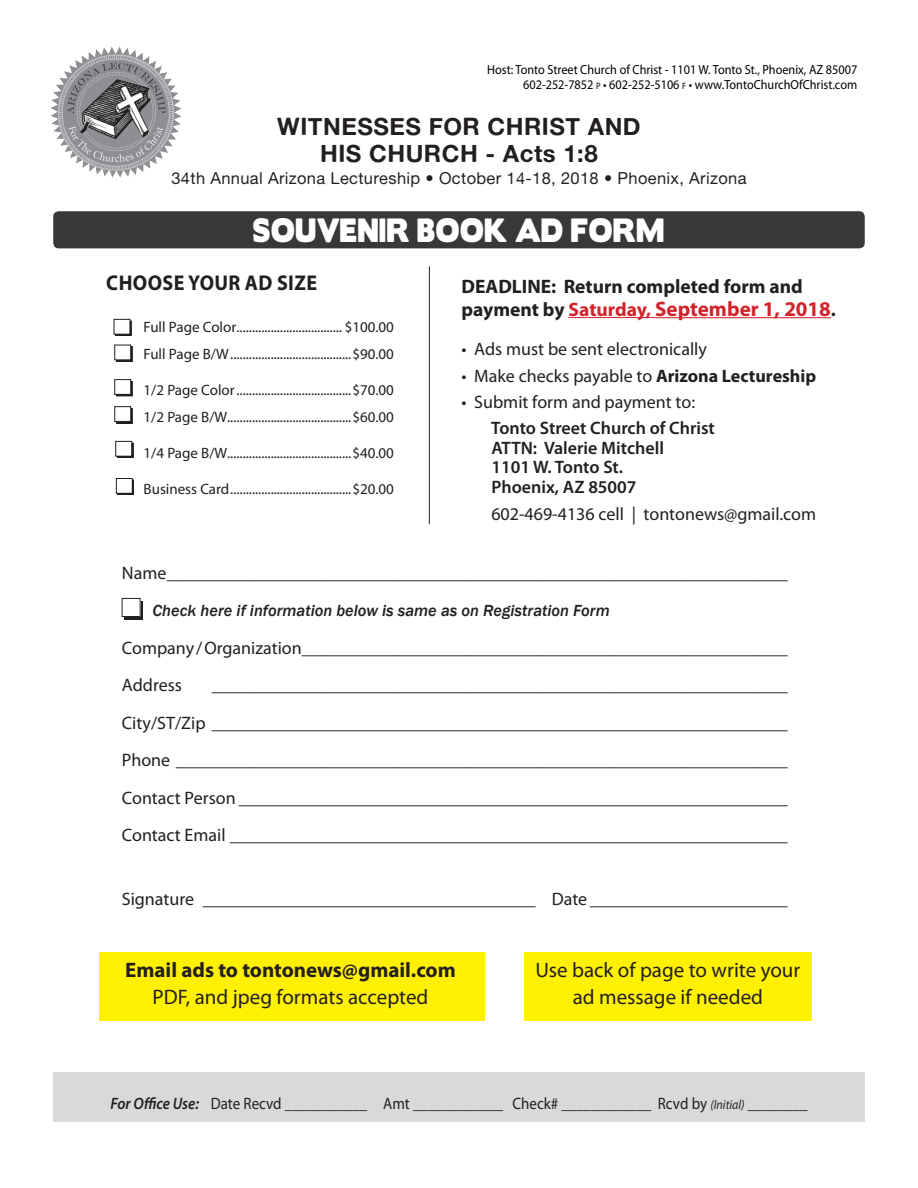
<style>
.page{position:relative;width:918px;height:1188px;background:#fff}
.page>*{position:absolute;margin:0;border:0;box-sizing:border-box;transform-origin:0 0}
.Telephone{font:30px "Boris Black Bloxx";letter-spacing:.03em;color:#fff;scale:.8 1}
.Telephone-2{font:24px/27px "Alte Haas Grotesk Bold";letter-spacing:.02em;color:#231f20;text-align:center}
.t1{font:700 21.45px "Myriad Pro";letter-spacing:.02em;color:#231f20;scale:.94 1}
.t2{font:21px/27px "Myriad Pro";color:#231f20;text-align:center}
.t3{font:700 21px "Myriad Pro";color:#d1232a}
.t4{font:700 21px "Myriad Pro";color:#231f20}
.t5{font:700 19.5px "Myriad Pro";color:#231f20}
.t6{font:18px "Myriad Pro";color:#231f20}
.t7{font:600 18px/19.5px "Myriad Pro";color:#231f20}
.t8{font:16.5px "Myriad Pro";color:#231f20;scale:.91 1}
.Telephone-3{font:16.5px "Alte Haas Grotesk";letter-spacing:.02em;color:#231f20}
.t9{font:italic 500 16.5px "Franklin Gothic";color:#231f20}
.t10{font:15px "Myriad Pro";color:#231f20}
.t11{font:13.2px "Myriad Pro";color:#000;scale:.93 1}
.s1{font-size:9.3px}
.s2{font-size:19.5px;color:#231f20}
.s3{font-size:19.5px}
.s4{font-weight:700}
.s5{font-weight:600;font-style:italic}
.s6{font-style:italic;font-size:13.2px}
</style>
<div class="page">
<div style="left:115px;top:320px;width:17px;height:16px;background:#231f20"></div>
<div style="left:114px;top:319px;width:16px;height:15px;background:#fff"></div>
<div style="left:114px;top:319px;width:16px;height:16px;border:1px solid #231f20"></div>
<div style="left:116px;top:346px;width:17px;height:16px;background:#231f20"></div>
<div style="left:115px;top:345px;width:16px;height:15px;background:#fff"></div>
<div style="left:114px;top:345px;width:17px;height:15px;border:1px solid #231f20"></div>
<div style="left:116px;top:381px;width:17px;height:15px;background:#231f20"></div>
<div style="left:115px;top:380px;width:16px;height:14px;background:#fff"></div>
<div style="left:114px;top:379px;width:17px;height:16px;border:1px solid #231f20"></div>
<div style="left:116px;top:408px;width:17px;height:15px;background:#231f20"></div>
<div style="left:115px;top:407px;width:16px;height:14px;background:#fff"></div>
<div style="left:114px;top:406px;width:17px;height:16px;border:1px solid #231f20"></div>
<div style="left:117px;top:442px;width:17px;height:16px;background:#231f20"></div>
<div style="left:116px;top:441px;width:16px;height:15px;background:#fff"></div>
<div style="left:115px;top:441px;width:17px;height:16px;border:1px solid #231f20"></div>
<hr style="left:569px;top:317px;width:86px;height:1px;background:#d1232a">
<hr style="left:655px;top:317px;width:176px;height:1px;background:#d1232a">
<div style="left:53px;top:1072px;width:812px;height:49px;background:#d8d9db"></div>
<hr style="left:429px;top:266px;width:1px;height:258px;background:#231f20">
<div style="left:117px;top:480px;width:17px;height:15px;background:#231f20"></div>
<div style="left:116px;top:478px;width:16px;height:15px;background:#fff"></div>
<div style="left:116px;top:478px;width:17px;height:16px;border:1px solid #231f20"></div>
<div style="left:53px;top:211px;width:812px;height:37px;background:#383839;border-radius:5px"></div>
<div style="left:99px;top:952px;width:386px;height:69px;background:#fff101"></div>
<div style="left:524px;top:952px;width:288px;height:69px;background:#fff101"></div>
<svg style="left:125px;top:601px;width:18px;height:18px"></svg>
<div style="left:122px;top:598px;width:18px;height:19px;background:#fff"></div>
<div style="left:122px;top:598px;width:18px;height:19px;border:1px solid #231f20"></div>
<img style="left:51px;top:46px;width:131px;height:132px">
<p class="t11" style="left:487px;top:61px;width:399px">Host: Tonto Street Church of Christ - 1101 W. Tonto St., Phoenix, AZ 85007</p>
<p class="t11" style="left:523px;top:76px;width:361px">602-252-7852 <span class="s1">p</span> • 602-252-5106 <span class="s1">f</span> • www.TontoChurchOfChrist.com</p>
<p class="Telephone-2" style="left:277px;top:112px;width:365px">WITNESSES FOR CHRIST AND<br>HIS CHURCH - Acts 1:8</p>
<p class="Telephone-3" style="left:171px;top:169px;width:577px">34th Annual Arizona Lectureship • October 14-18, 2018 • Phoenix, Arizona</p>
<p class="Telephone" style="left:253px;top:208px;width:515px">SOUVENIR BOOK AD FORM</p>
<p class="t1" style="left:106px;top:269px;width:226px">CHOOSE YOUR AD SIZE</p>
<p class="t10" style="left:144px;top:318px;width:252px">Full Page Color.................................. $100.00</p>
<p class="t10" style="left:144px;top:345px;width:252px">Full Page B/W.......................................$90.00</p>
<p class="t10" style="left:144px;top:381px;width:252px">1/2 Page Color.....................................$70.00</p>
<p class="t10" style="left:144px;top:408px;width:252px">1/2 Page B/W........................................$60.00</p>
<p class="t10" style="left:144px;top:444px;width:252px">1/4 Page B/W........................................$40.00</p>
<p class="t10" style="left:144px;top:480px;width:252px">Business Card.......................................$20.00</p>
<p class="t5" style="left:462px;top:274px;width:343px">DEADLINE: Return completed form and</p>
<p class="t3" style="left:462px;top:295px;width:376px"><span class="s2">payment by</span> <span class="s3">Saturday,</span> September 1, 2018<span class="s2">.</span></p>
<p class="t6" style="left:462px;top:338px;width:247px">• Ads must be sent electronically</p>
<p class="t6" style="left:462px;top:364px;width:356px">• Make checks payable to <span class="s4">Arizona Lectureship</span></p>
<p class="t6" style="left:462px;top:391px;width:235px">• Submit form and payment to:</p>
<p class="t7" style="left:491px;top:418px;width:225px">Tonto Street Church of Christ<br>ATTN: Valerie Mitchell<br>1101 W. Tonto St.<br>Phoenix, AZ 85007</p>
<p class="t6" style="left:491px;top:502px;width:326px">602-469-4136 cell | tontonews@gmail.com</p>
<p class="t6" style="left:122px;top:562px;width:667px">Name_____________________________________________________________________</p>
<p class="t9" style="left:152px;top:601px;width:459px">Check here if information below is same as on Registration Form</p>
<p class="t6" style="left:122px;top:637px;width:667px">Company/ Organization______________________________________________________</p>
<p class="t6" style="left:122px;top:674px;width:62px">Address</p>
<p class="t6" style="left:212px;top:674px;width:578px">________________________________________________________________</p>
<p class="t6" style="left:122px;top:712px;width:667px">City/ST/Zip ________________________________________________________________</p>
<p class="t6" style="left:122px;top:749px;width:667px">Phone ____________________________________________________________________</p>
<p class="t6" style="left:122px;top:787px;width:667px">Contact Person _____________________________________________________________</p>
<p class="t6" style="left:122px;top:824px;width:667px">Contact Email ______________________________________________________________</p>
<p class="t6" style="left:122px;top:888px;width:667px">Signature _____________________________________ Date ______________________</p>
<p class="t4" style="left:125px;top:956px;width:332px">Email ads to tontonews@gmail.com</p>
<p class="t2" style="left:153px;top:983px;width:277px">PDF, and jpeg formats accepted</p>
<p class="t2" style="left:535px;top:956px;width:266px">Use back of page to write your ad message if needed</p>
<p class="t8" style="left:110px;top:1093px;width:768px"><span class="s5">For Office Use:</span> Date Recvd ___________ Amt ____________ Check# ____________ Rcvd by <span class="s6">(Initial)</span> ________</p>
</div>
